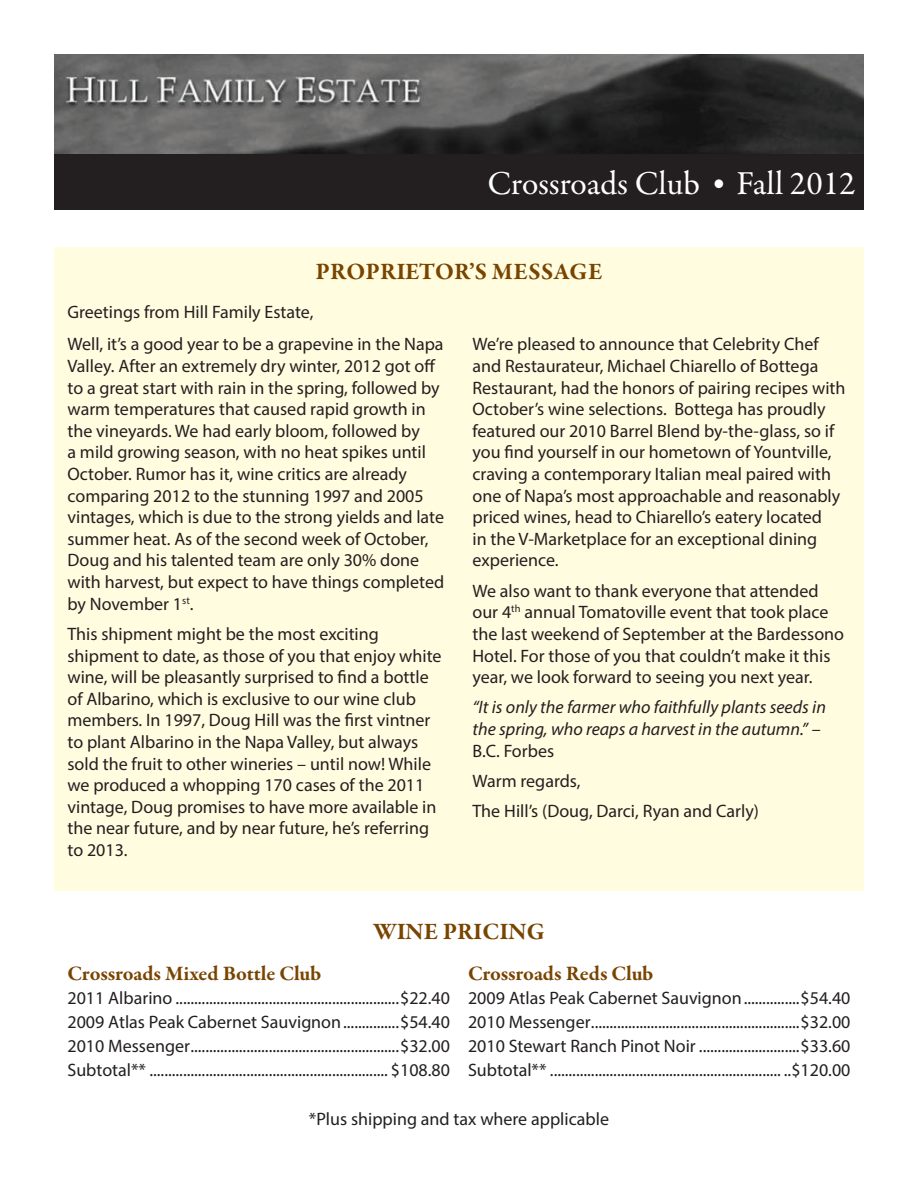
<style>
.page{position:relative;width:918px;height:1188px;background:#fff}
.page>*{position:absolute;margin:0;border:0;box-sizing:border-box;transform-origin:0 0}
.t1{font:33.75px "Garamond Premr Pro";color:#fff}
.t2{font:700 24px "Garamond Premr Pro";letter-spacing:.01em;color:#794400}
.t3{font:700 21px "Garamond Premr Pro";letter-spacing:-.005em;color:#794400}
.t4{font:18px/21.6px "Myriad Pro";color:#231f20}
.t5{font:italic 18px/21.6px "Myriad Pro";color:#231f20}
.s1{font-size:27px}
.s2{font-style:normal}
</style>
<div class="page">
<div style="left:54px;top:248px;width:810px;height:643px;background:#fffce0"></div>
<img style="left:54px;top:54px;width:810px;height:100px">
<div style="left:54px;top:154px;width:810px;height:55px;background:#231f20"></div>
<h1 class="t1" style="left:487px;top:163px;width:370px">Crossroads Club <span class="s1">•</span> Fall 2012</h1>
<h2 class="t2" style="left:316px;top:257px;width:96px">PROPRIETO</h2>
<h2 class="t2" style="left:454px;top:257px;width:132px">R’S MESSAGE</h2>
<p class="t4" style="left:68px;top:296px;width:378px;line-height:32.4px">Greetings from Hill Family Estate,<br>Well, it’s a good year to be a grapevine in the Napa</p>
<p class="t4" style="left:68px;top:355px;width:378px">Valley. After an extremely dry winter, 2012 got off to a great start with rain in the spring, followed by warm temperatures that caused rapid growth in the vineyards. We had early bloom, followed by<br>a mild growing season, with no heat spikes until October. Rumor has it, wine critics are already comparing 2012 to the stunning 1997 and 2005 vintages, which is due to the strong yields and late summer heat. As of the second week of October, Doug and his talented team are only 30% done with harvest, but expect to have things completed by November 1<sup>st</sup>.</p>
<p class="t4" style="left:68px;top:623px;width:376px">This shipment might be the most exciting shipment to date, as those of you that enjoy white wine, will be pleasantly surprised to find a bottle of Albarino, which is exclusive to our wine club members. In 1997, Doug Hill was the first vintner to plant Albarino in the Napa Valley, but always sold the fruit to other wineries – until now! While we produced a whopping 170 cases of the 2011 vintage, Doug promises to have more available in the near future, and by near future, he’s referring to 2013.</p>
<p class="t4" style="left:472px;top:333px;width:375px">We’re pleased to announce that Celebrity Chef and Restaurateur, Michael Chiarello of Bottega Restaurant, had the honors of pairing recipes with October’s wine selections. Bottega has proudly featured our 2010 Barrel Blend by-the-glass, so if you find yourself in our hometown of Yountville, craving a contemporary Italian meal paired with one of Napa’s most approachable and reasonably priced wines, head to Chiarello’s eatery located<br>in the V-Marketplace for an exceptional dining experience.</p>
<p class="t4" style="left:472px;top:580px;width:373px">We also want to thank everyone that attended our 4<sup>th</sup> annual Tomatoville event that took place the last weekend of September at the Bardessono Hotel. For those of you that couldn’t make it this year, we look forward to seeing you next year.</p>
<p class="t5" style="left:473px;top:696px;width:355px">“It is only the farmer who faithfully plants seeds in the spring, who reaps a harvest in the autumn.” <span class="s2">–<br>B.C. Forbes</span></p>
<p class="t4" style="left:473px;top:765px;width:288px;line-height:30.3px">Warm regards,<br>The Hill’s (Doug, Darci, Ryan and Carly)</p>
<h2 class="t2" style="left:373px;top:917px;width:38px">WINE</h2>
<h2 class="t2" style="left:443px;top:917px;width:73px">PRICING</h2>
<p class="t3" style="left:68px;top:960px;width:255px">Crossroads Mixed Bottle Club</p>
<p class="t4" style="left:68px;top:985px;width:384px;line-height:24px;text-align:justify">2011 Albarino ............................................................$22.40<br>2009 Atlas Peak Cabernet Sauvignon...............$54.40<br>2010 Messenger........................................................$32.00<br>Subtotal** ................................................................ $108.80</p>
<p class="t3" style="left:468px;top:960px;width:187px">Crossroads Reds Club</p>
<p class="t4" style="left:468px;top:985px;width:384px;line-height:24px;text-align:justify">2009 Atlas Peak Cabernet Sauvignon...............$54.40<br>2010 Messenger........................................................$32.00<br>2010 Stewart Ranch Pinot Noir ...........................$33.60<br>Subtotal** .............................................................. ..$120.00</p>
<p class="t4" style="left:309px;top:1108px;width:302px">*Plus shipping and tax where applicable</p>
</div>
